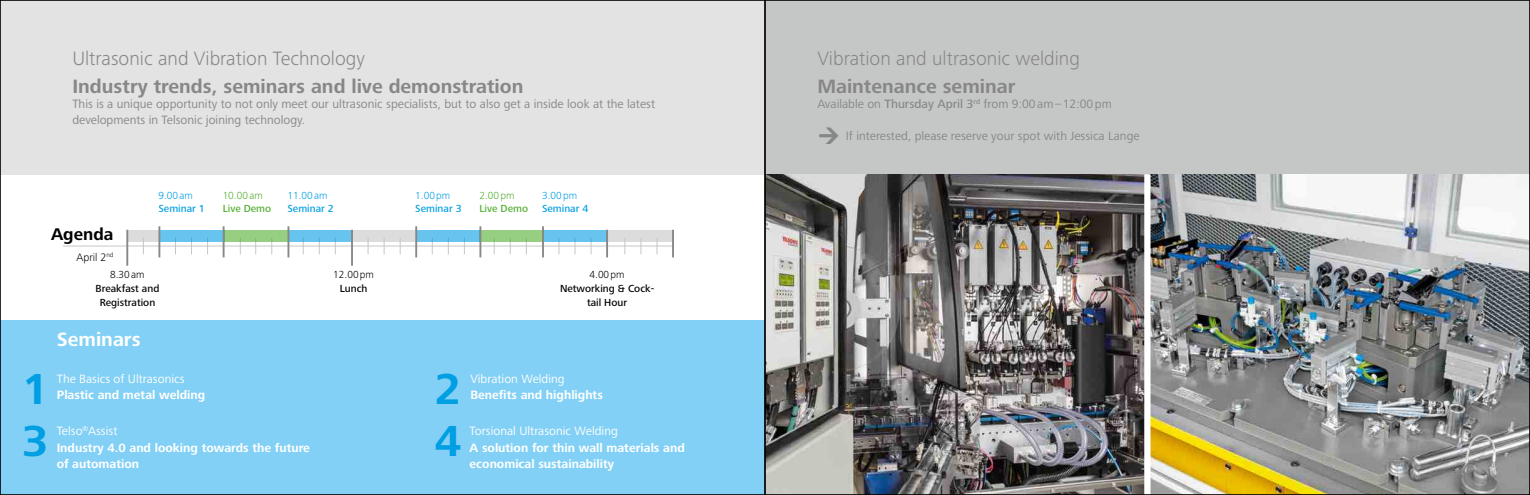
<style>
.page{position:relative;width:1530px;height:495px;background:#fff}
.page>*{position:absolute;margin:0;border:0;box-sizing:border-box;transform-origin:0 0}
.t1{font:700 45px "Frutiger Next LTW1 G";color:#009ee3}
.t2{font:300 20px "Frutiger Next LTW1 G";color:#878786}
.t3{font:700 20px "Frutiger Next LTW1 G";color:#878786}
.t4{font:700 20px "Frutiger Next LTW1 G";color:#fff}
.t5{font:700 17.5px "Frutiger Next LTW1 G";color:#000}
.t6{font:12.5px/16.2px "Frutiger Next LTW1 G";color:#878786}
.t7{font:700 12.5px/16.2px "Frutiger Next LTW1 G";color:#fff}
.t8{font:12.5px "Frutiger Next LTW1 G";color:#fff}
.t9{font:300 11.25px "Frutiger Next LTW1 G";color:#000}
.t10{font:500 10.62px/13.8px "Frutiger Next LTW1 G";color:#000;text-align:center}
.t11{font:500 10.62px "Frutiger Next LTW1 G";color:#009ee3}
.t12{font:300 10.62px "Frutiger Next LTW1 G";color:#009ee3}
.t13{font:300 10.62px "Frutiger Next LTW1 G";color:#000}
.t14{font:500 10.62px "Frutiger Next LTW1 G";color:#51ae30}
.t15{font:300 10.62px "Frutiger Next LTW1 G";color:#51ae30}
.s1{font-weight:500}
.s2{font-weight:400}
</style>
<div class="page">
<div style="left:765px;top:0;width:765px;height:174px;background:#c5c6c6"></div>
<div style="left:0;top:0;width:765px;height:174px;background:#e3e3e3"></div>
<div style="left:0;top:321px;width:765px;height:174px;background:#82d0f5"></div>
<hr style="left:63px;top:246px;width:611px;height:1px;background:#c5c6c6">
<svg style="left:143px;top:241px;width:1px;height:13px"></svg>
<svg style="left:175px;top:241px;width:1px;height:13px"></svg>
<svg style="left:255px;top:241px;width:1px;height:13px"></svg>
<svg style="left:240px;top:241px;width:1px;height:13px"></svg>
<svg style="left:303px;top:241px;width:1px;height:13px"></svg>
<svg style="left:368px;top:241px;width:1px;height:13px"></svg>
<svg style="left:432px;top:241px;width:1px;height:13px"></svg>
<svg style="left:559px;top:241px;width:1px;height:13px"></svg>
<svg style="left:625px;top:241px;width:1px;height:13px"></svg>
<svg style="left:191px;top:241px;width:1px;height:13px"></svg>
<svg style="left:271px;top:241px;width:1px;height:13px"></svg>
<svg style="left:319px;top:241px;width:1px;height:13px"></svg>
<svg style="left:384px;top:241px;width:1px;height:13px"></svg>
<svg style="left:448px;top:241px;width:1px;height:13px"></svg>
<svg style="left:575px;top:241px;width:1px;height:13px"></svg>
<svg style="left:641px;top:241px;width:1px;height:13px"></svg>
<svg style="left:207px;top:241px;width:1px;height:13px"></svg>
<svg style="left:335px;top:241px;width:1px;height:13px"></svg>
<svg style="left:400px;top:241px;width:1px;height:13px"></svg>
<svg style="left:464px;top:241px;width:1px;height:13px"></svg>
<svg style="left:591px;top:241px;width:1px;height:13px"></svg>
<svg style="left:657px;top:241px;width:1px;height:13px"></svg>
<div style="left:159px;top:230px;width:66px;height:11px;background:#66c4ee"></div>
<div style="left:288px;top:230px;width:65px;height:11px;background:#66c4ee"></div>
<svg style="left:494px;top:241px;width:1px;height:13px"></svg>
<svg style="left:510px;top:241px;width:1px;height:13px"></svg>
<svg style="left:526px;top:241px;width:1px;height:13px"></svg>
<div style="left:479px;top:230px;width:65px;height:11px;background:#96ce82"></div>
<div style="left:224px;top:230px;width:64px;height:11px;background:#96ce82"></div>
<div style="left:416px;top:230px;width:65px;height:11px;background:#66c4ee"></div>
<div style="left:543px;top:230px;width:65px;height:11px;background:#66c4ee"></div>
<div style="left:351px;top:230px;width:65px;height:11px;background:#dcdcdc"></div>
<div style="left:127px;top:230px;width:32px;height:11px;background:#dcdcdc"></div>
<div style="left:607px;top:230px;width:67px;height:11px;background:#dcdcdc"></div>
<hr style="left:415px;top:226px;width:2px;height:31px;background:#878786">
<hr style="left:479px;top:226px;width:2px;height:31px;background:#878786">
<hr style="left:672px;top:230px;width:2px;height:27px;background:#878786">
<hr style="left:542px;top:226px;width:2px;height:31px;background:#878786">
<hr style="left:606px;top:230px;width:2px;height:27px;background:#878786">
<hr style="left:223px;top:226px;width:2px;height:31px;background:#878786">
<hr style="left:158px;top:226px;width:2px;height:31px;background:#878786">
<hr style="left:288px;top:226px;width:1px;height:31px;background:#878786">
<hr style="left:351px;top:230px;width:2px;height:36px;background:#878786">
<hr style="left:126px;top:230px;width:2px;height:36px;background:#878786">
<img style="left:767px;top:174px;width:761px;height:319px">
<div style="left:1144px;top:174px;width:7px;height:321px;background:#fff"></div>
<h2 class="t2" style="left:72px;top:47px;width:294px">Ultrasonic and Vibration Technology</h2>
<h2 class="t3" style="left:72px;top:75px;width:453px">Industry trends, seminars and live demonstration</h2>
<h2 class="t2" style="left:817px;top:47px;width:264px">Vibration and ultrasonic welding</h2>
<h2 class="t3" style="left:817px;top:75px;width:200px">Maintenance seminar</h2>
<p class="t6" style="left:72px;top:96px;width:584px">This is a unique opportunity to not only meet our ultrasonic specialists, but to also get a inside look at the latest developments in Telsonic joining technology.</p>
<p class="t6" style="left:817px;top:96px;width:296px">Available on <span class="s1">Thursday April 3</span><sup>rd</sup> from 9:00am–12:00pm</p>
<p class="t6" style="left:846px;top:129px;width:295px">If interested, please reserve your spot with Jessica Lange</p>
<h3 class="t5" style="left:51px;top:224px;width:64px">Agenda</h3>
<p class="t9" style="left:76px;top:251px;width:38px">April 2<sup>nd</sup></p>
<p class="t12" style="left:158px;top:189px;width:36px">9.00am</p>
<p class="t11" style="left:158px;top:203px;width:48px">Seminar 1</p>
<p class="t13" style="left:110px;top:269px;width:36px">8.30am</p>
<p class="t10" style="left:96px;top:282px;width:65px">Breakfast and<br>Registration</p>
<h2 class="t4" style="left:57px;top:328px;width:85px">Seminars</h2>
<p class="t15" style="left:223px;top:189px;width:42px">10.00am</p>
<p class="t14" style="left:223px;top:203px;width:50px">Live Demo</p>
<p class="t12" style="left:288px;top:189px;width:42px">11.00am</p>
<p class="t11" style="left:288px;top:203px;width:48px">Seminar 2</p>
<p class="t13" style="left:333px;top:269px;width:42px">12.00pm</p>
<p class="t10" style="left:340px;top:282px;width:29px">Lunch</p>
<p class="t12" style="left:415px;top:189px;width:37px">1.00pm</p>
<p class="t11" style="left:415px;top:203px;width:48px">Seminar 3</p>
<p class="t15" style="left:479px;top:189px;width:37px">2.00pm</p>
<p class="t14" style="left:479px;top:203px;width:50px">Live Demo</p>
<p class="t12" style="left:542px;top:189px;width:37px">3.00pm</p>
<p class="t11" style="left:542px;top:203px;width:48px">Seminar 4</p>
<p class="t13" style="left:590px;top:269px;width:37px">4.00pm</p>
<p class="t10" style="left:560px;top:282px;width:96px">Networking &amp; Cock&shy;tail Hour</p>
<h1 class="t1" style="left:22px;top:363px;width:28px">1</h1>
<h1 class="t1" style="left:435px;top:363px;width:28px">2</h1>
<h1 class="t1" style="left:22px;top:415px;width:28px">3</h1>
<h1 class="t1" style="left:435px;top:415px;width:28px">4</h1>
<p class="t8" style="left:57px;top:372px;width:129px">The Basics of Ultrasonics</p>
<p class="t7" style="left:57px;top:388px;width:150px">Plastic and metal welding</p>
<p class="t8" style="left:470px;top:372px;width:96px">Vibration Welding</p>
<p class="t7" style="left:470px;top:388px;width:134px">Benefits and highlights</p>
<p class="t7" style="left:57px;top:423px;width:255px"><span class="s2">Telso</span><sup>®</sup><span class="s2">Assist<br></span>Industry 4.0 and looking towards the future of automation</p>
<p class="t8" style="left:470px;top:424px;width:150px">Torsional Ultrasonic Welding</p>
<p class="t7" style="left:470px;top:440px;width:217px">A solution for thin wall materials and economical sustainability</p>
</div>
